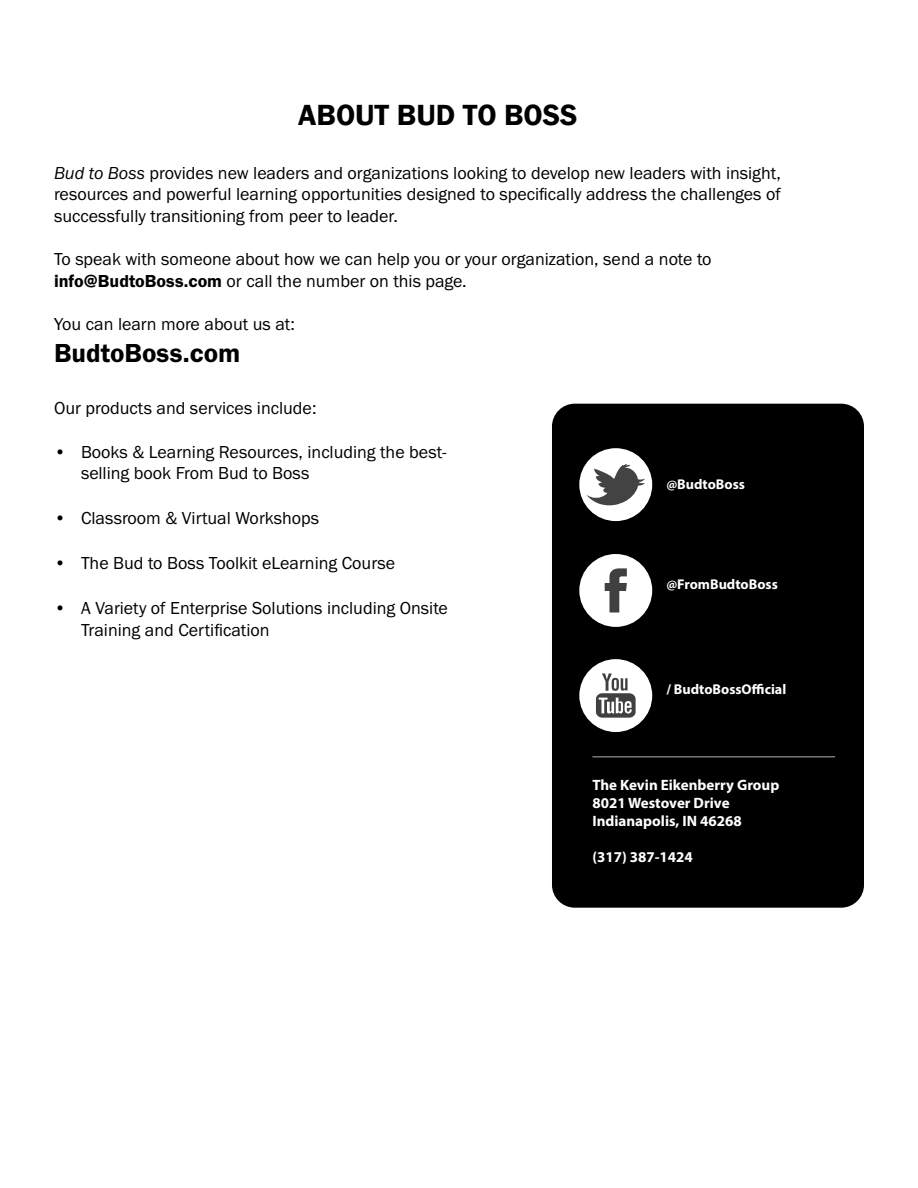
<style>
.page{position:relative;width:918px;height:1188px;background:#fff}
.page>*{position:absolute;margin:0;border:0;box-sizing:border-box;transform-origin:0 0}
.t1{font:600 30px "Franklin Gothic";color:#000}
.t2{font:27px "Franklin Gothic URW Dem";color:#000}
.t3{font:18px/21.6px "Franklin Gothic URW Boo";color:#000}
.t4{font:700 15px/18px "Myriad Pro";color:#fff}
.t5{font:700 14.1px "Myriad Pro";color:#fff}
.s1{font-family:"Franklin Gothic URW Boo Ita"}
.s2{font-family:"Franklin Gothic URW Dem"}
</style>
<div class="page">
<div style="left:552px;top:404px;width:312px;height:504px;background:#000;border-radius:23px"></div>
<hr style="left:592px;top:756px;width:243px;height:1px;background:#fff">
<div style="left:579px;top:554px;width:73px;height:73px;background:#fff;border-radius:50%"></div>
<svg style="left:605px;top:568px;width:22px;height:45px"></svg>
<div style="left:579px;top:448px;width:73px;height:73px;background:#fff;border-radius:50%"></div>
<svg style="left:587px;top:464px;width:58px;height:41px"></svg>
<div style="left:579px;top:659px;width:73px;height:73px;background:#fff;border-radius:50%"></div>
<svg style="left:596px;top:673px;width:40px;height:45px"></svg>
<h1 class="t1" style="left:298px;top:96px;width:281px">ABOUT BUD TO BOSS</h1>
<p class="t3" style="left:54px;top:161px;width:728px;text-align:justify"><span class="s1">Bud to Boss</span> provides new leaders and organizations looking to develop new leaders with insight, resources and powerful learning opportunities designed to specifically address the challenges of successfully transitioning from peer to leader.</p>
<p class="t3" style="left:54px;top:248px;width:659px">To speak with someone about how we can help you or your organization, send a note to <span class="s2">info@BudtoBoss.com</span> or call the number on this page.</p>
<p class="t3" style="left:54px;top:313px;width:243px">You can learn more about us at:</p>
<h2 class="t2" style="left:54px;top:337px;width:188px">BudtoBoss.com</h2>
<p class="t3" style="left:54px;top:397px;width:264px">Our products and services include:</p>
<p class="t3" style="left:81px;top:440px;width:367px;text-indent:-27px">• Books &amp; Learning Resources, including the best&shy;selling book From Bud to Boss</p>
<p class="t3" style="left:54px;top:507px;width:267px">• Classroom &amp; Virtual Workshops</p>
<p class="t3" style="left:54px;top:552px;width:343px">• The Bud to Boss Toolkit eLearning Course</p>
<p class="t3" style="left:81px;top:597px;width:368px;text-indent:-27px">• A Variety of Enterprise Solutions including Onsite<br>Training and Certification</p>
<p class="t5" style="left:666px;top:475px;width:80px">@BudtoBoss</p>
<p class="t5" style="left:666px;top:575px;width:113px">@FromBudtoBoss</p>
<p class="t5" style="left:666px;top:681px;width:121px">/ BudtoBossOfficial</p>
<p class="t4" style="left:592px;top:775px;width:188px">The Kevin Eikenberry Group<br>8021 Westover Drive<br>Indianapolis, IN 46268</p>
<p class="t4" style="left:592px;top:847px;width:102px">(317) 387-1424</p>
</div>
